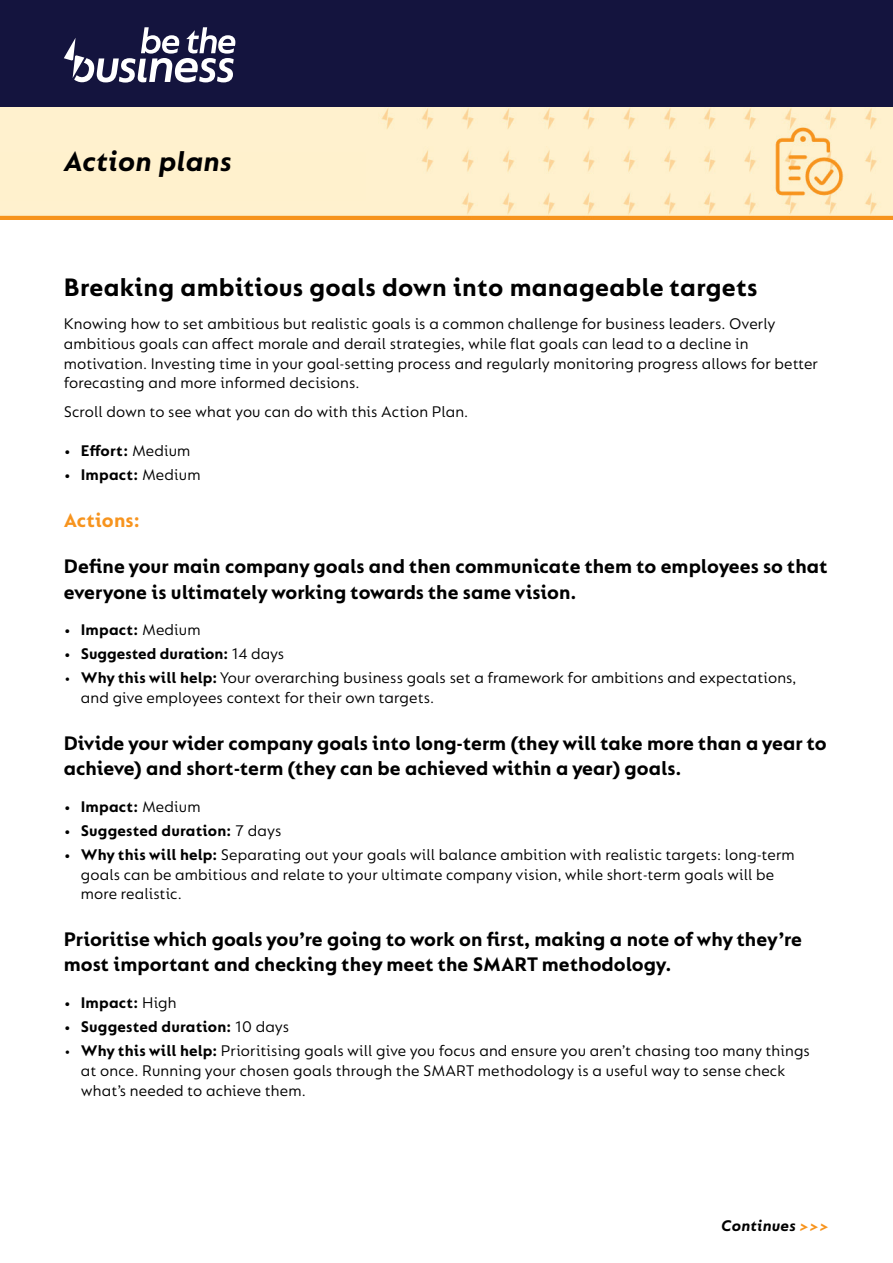
<style>
.page{position:relative;width:893px;height:1263px;background:#fff}
.page>*{position:absolute;margin:0;border:0;box-sizing:border-box;transform-origin:0 0}
.t1{font:italic 700 30px "FS Lucas";letter-spacing:.01em;color:#000}
.t2{font:700 27px "FS Lucas";letter-spacing:.01em;color:#000}
.Subheader{font:700 21px/25.2px "FS Lucas";color:#000}
.Orange_Sub_header{font:700 21px "FS Lucas";letter-spacing:.005em;color:#f7941e}
.Bullets{font:16.5px/19.8px "FS Lucas";letter-spacing:.01em;color:#000}
.Body_Copy{font:16.5px/19.8px "FS Lucas";letter-spacing:.01em;color:#000}
.Bullets-2{font:700 16.5px "FS Lucas";letter-spacing:.01em;color:#000}
.Body_Copy-2{font:italic 700 16.5px "FS Lucas";letter-spacing:.01em;color:#000}
.s1{font-weight:400}
.s2{font-weight:700}
.s3{color:#f7941e}
</style>
<div class="page">
<div style="left:0;top:0;width:893px;height:108px;background:#14143e"></div>
<img style="left:0;top:107px;width:893px;height:112px">
<div style="left:0;top:152px;width:366px;height:49px;background:#fff1cd"></div>
<svg style="left:64px;top:27px;width:171px;height:56px"></svg>
<p class="t1" style="left:64px;top:144px;width:170px">Action plans</p>
<p class="t2" style="left:64px;top:272px;width:695px">Breaking ambitious goals down into manageable targets</p>
<p class="Body_Copy" style="left:64px;top:313px;width:756px">Knowing how to set ambitious but realistic goals is a common challenge for business leaders. Overly ambitious goals can affect morale and derail strategies, while flat goals can lead to a decline in motivation. Investing time in your goal-setting process and regularly monitoring progress allows for better forecasting and more informed decisions.</p>
<p class="Body_Copy" style="left:64px;top:401px;width:406px">Scroll down to see what you can do with this Action Plan.</p>
<p class="Bullets-2" style="left:64px;top:441px;width:128px">• Effort: <span class="s1">Medium</span></p>
<p class="Bullets-2" style="left:64px;top:465px;width:138px">• Impact: <span class="s1">Medium</span></p>
<p class="Orange_Sub_header" style="left:64px;top:508px;width:77px">Actions:</p>
<p class="Subheader" style="left:64px;top:553px;width:765px">Define your main company goals and then communicate them to employees so that everyone is ultimately working towards the same vision.</p>
<p class="Bullets-2" style="left:64px;top:620px;width:138px">• Impact: <span class="s1">Medium</span></p>
<p class="Bullets-2" style="left:64px;top:644px;width:222px">• Suggested duration: <span class="s1">14 days</span></p>
<p class="Bullets" style="left:81px;top:668px;width:717px;text-indent:-17px">• <span class="s2">Why this will help:</span> Your overarching business goals set a framework for ambitions and expectations, and give employees context for their own targets.</p>
<p class="Subheader" style="left:64px;top:730px;width:764px">Divide your wider company goals into long-term (they will take more than a year to achieve) and short-term (they can be achieved within a year) goals.</p>
<p class="Bullets-2" style="left:64px;top:797px;width:138px">• Impact: <span class="s1">Medium</span></p>
<p class="Bullets-2" style="left:64px;top:821px;width:219px">• Suggested duration: <span class="s1">7 days</span></p>
<p class="Bullets" style="left:81px;top:844px;width:715px;text-indent:-17px"><span class="s2">• Why this will help:</span> Separating out your goals will balance ambition with realistic targets: long-term goals can be ambitious and relate to your ultimate company vision, while short-term goals will be more realistic.</p>
<p class="Subheader" style="left:64px;top:926px;width:740px">Prioritise which goals you’re going to work on first, making a note of why they’re most important and checking they meet the SMART methodology.</p>
<p class="Bullets-2" style="left:64px;top:993px;width:114px">• Impact: <span class="s1">High</span></p>
<p class="Bullets-2" style="left:64px;top:1017px;width:227px">• Suggested duration: <span class="s1">10 days</span></p>
<p class="Bullets" style="left:81px;top:1040px;width:731px;text-indent:-17px">• <span class="s2">Why this will help:</span> Prioritising goals will give you focus and ensure you aren’t chasing too many things at once. Running your chosen goals through the SMART methodology is a useful way to sense check what’s needed to achieve them.</p>
<p class="Body_Copy-2" style="left:721px;top:1216px;width:109px">Continues <span class="s3">&gt;&gt;&gt;</span></p>
</div>
